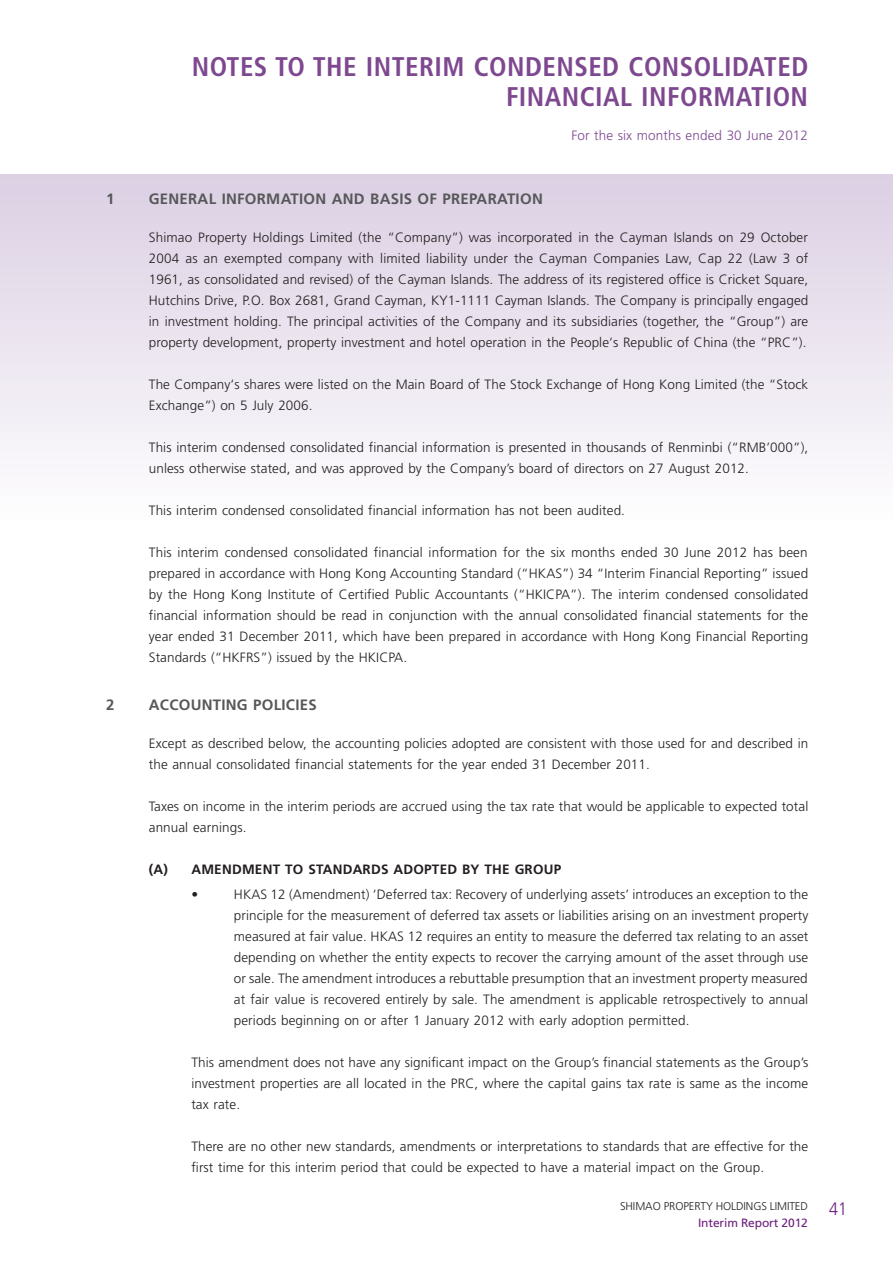
<style>
.page{position:relative;width:893px;height:1263px;background:#fff}
.page>*{position:absolute;margin:0;border:0;box-sizing:border-box;transform-origin:0 0}
.t1{font:700 condensed 27px/30px "Frutiger LT Std";letter-spacing:.015em;color:#7e4890;text-align:right}
.t2{font:300 18px "Frutiger LT Std";color:#6c1f7d;scale:.9 1}
.t3{font:700 15px "Frutiger LT Std";letter-spacing:.015em;color:#57585a}
.t4{font:300 13.5px/21px "Frutiger LT Std";letter-spacing:.005em;color:#231f20}
.t5{font:700 13.5px "Frutiger LT Std";color:#231f20}
.t6{font:300 13.5px "Frutiger LT Std";letter-spacing:.005em;color:#7e4890}
.t7{font:12px "Frutiger LT Std";letter-spacing:-.01em;color:#6c1f7d}
.t8{font:300 11.25px "Frutiger LT Std";letter-spacing:-.01em;color:#231f20}
</style>
<div class="page">
<svg style="left:0;top:174px;width:893px;height:277px;background:#e8e1ed"></svg>
<p class="t1" style="left:192px;top:51px;width:618px">NOTES TO THE INTERIM CONDENSED CONSOLIDATED<br>FINANCIAL INFORMATION</p>
<p class="t6" style="left:571px;top:128px;width:238px">For the six months ended 30 June 2012</p>
<p class="t3" style="left:106px;top:190px;width:10px">1</p>
<p class="t3" style="left:149px;top:190px;width:395px">GENERAL INFORMATION AND BASIS OF PREPARATION</p>
<p class="t4" style="left:149px;top:227px;width:661px;text-align:justify">Shimao Property Holdings Limited (the “Company”) was incorporated in the Cayman Islands on 29 October 2004 as an exempted company with limited liability under the Cayman Companies Law, Cap 22 (Law 3 of 1961, as consolidated and revised) of the Cayman Islands. The address of its registered office is Cricket Square, Hutchins Drive, P.O. Box 2681, Grand Cayman, KY1-1111 Cayman Islands. The Company is principally engaged in investment holding. The principal activities of the Company and its subsidiaries (together, the “Group”) are property development, property investment and hotel operation in the People‘s Republic of China (the “PRC”).</p>
<p class="t4" style="left:149px;top:374px;width:661px">The Company‘s shares were listed on the Main Board of The Stock Exchange of Hong Kong Limited (the “Stock<br>Exchange”) on 5 July 2006.</p>
<p class="t4" style="left:149px;top:437px;width:661px">This interim condensed consolidated financial information is presented in thousands of Renminbi (“RMB’000”), unless otherwise stated, and was approved by the Company’s board of directors on 27 August 2012.</p>
<p class="t4" style="left:149px;top:500px;width:478px">This interim condensed consolidated financial information has not been audited.</p>
<p class="t4" style="left:149px;top:542px;width:661px;text-align:justify">This interim condensed consolidated financial information for the six months ended 30 June 2012 has been prepared in accordance with Hong Kong Accounting Standard (“HKAS”) 34 “Interim Financial Reporting” issued by the Hong Kong Institute of Certified Public Accountants (“HKICPA”). The interim condensed consolidated financial information should be read in conjunction with the annual consolidated financial statements for the year ended 31 December 2011, which have been prepared in accordance with Hong Kong Financial Reporting Standards (“HKFRS”) issued by the HKICPA.</p>
<p class="t3" style="left:106px;top:696px;width:10px">2</p>
<p class="t3" style="left:149px;top:696px;width:169px">ACCOUNTING POLICIES</p>
<p class="t4" style="left:149px;top:733px;width:661px">Except as described below, the accounting policies adopted are consistent with those used for and described in the annual consolidated financial statements for the year ended 31 December 2011.</p>
<p class="t4" style="left:149px;top:796px;width:661px">Taxes on income in the interim periods are accrued using the tax rate that would be applicable to expected total annual earnings.</p>
<p class="t5" style="left:149px;top:861px;width:63px">(A) AMENDMENTTOSTANDARDSADOPTEDB</p>
<p class="t5" style="left:470px;top:861px;width:64px">Y THE GROUP</p>
<p class="t4" style="left:191px;top:884px;width:8px">•</p>
<p class="t4" style="left:234px;top:884px;width:576px;text-align:justify">HKAS 12 (Amendment) ‘Deferred tax: Recovery of underlying assets’ introduces an exception to the principle for the measurement of deferred tax assets or liabilities arising on an investment property measured at fair value. HKAS 12 requires an entity to measure the deferred tax relating to an asset depending on whether the entity expects to recover the carrying amount of the asset through use or sale. The amendment introduces a rebuttable presumption that an investment property measured at fair value is recovered entirely by sale. The amendment is applicable retrospectively to annual periods beginning on or after 1 January 2012 with early adoption permitted.</p>
<p class="t4" style="left:191px;top:1052px;width:618px;text-align:justify">This amendment does not have any significant impact on the Group’s financial statements as the Group’s investment properties are all located in the PRC, where the capital gains tax rate is same as the income tax rate.</p>
<p class="t4" style="left:191px;top:1136px;width:618px">There are no other new standards, amendments or interpretations to standards that are effective for the first time for this interim period that could be expected to have a material impact on the Group.</p>
<p class="t8" style="left:620px;top:1200px;width:189px">SHIMAO PROPERTY HOLDINGS LIMITED</p>
<p class="t7" style="left:698px;top:1215px;width:111px">Interim Report 2012</p>
<p class="t2" style="left:829px;top:1198px;width:21px">41</p>
</div>
